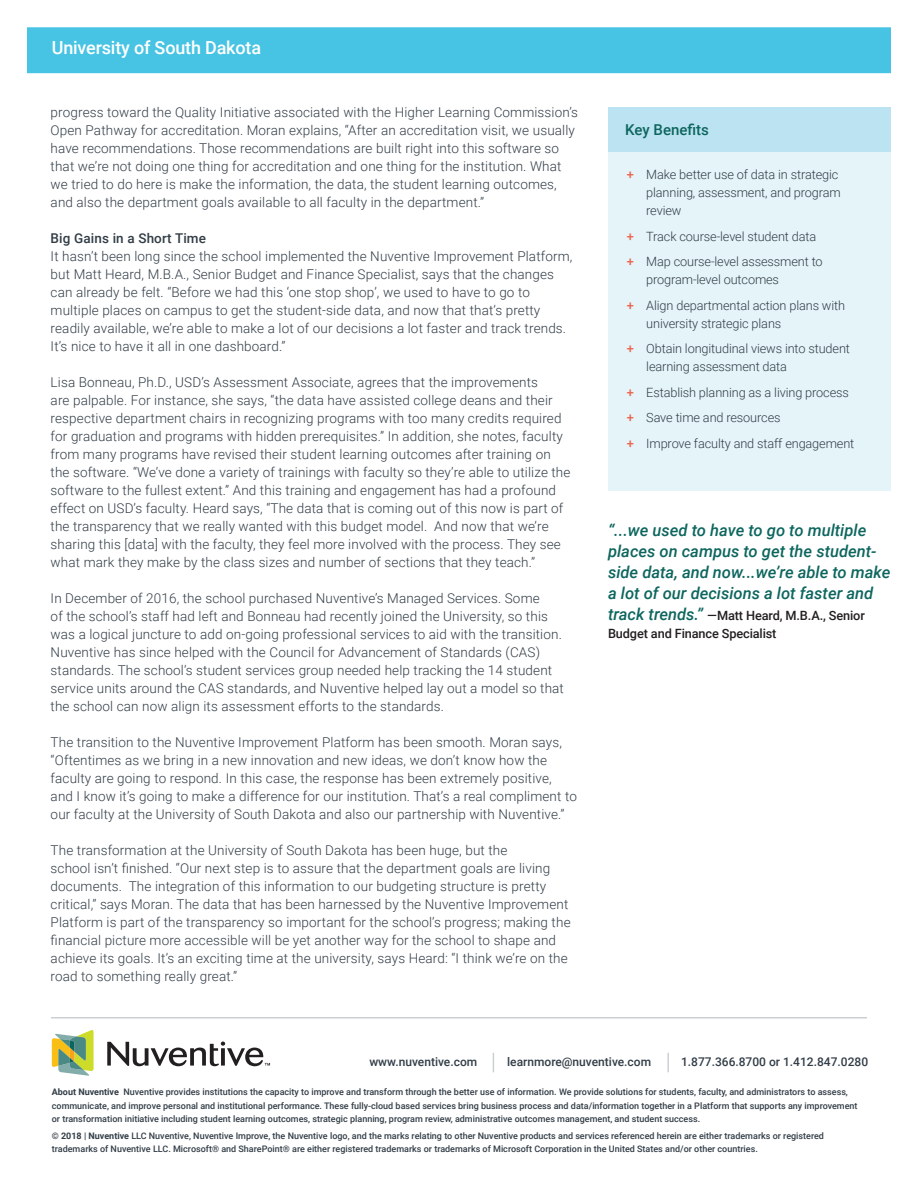
<style>
.page{position:relative;width:918px;height:1188px;background:#fff}
.page>*{position:absolute;margin:0;border:0;box-sizing:border-box;transform-origin:0 0}
.t1{font:500 18px "Roboto";letter-spacing:-.01em;color:#fff}
.t2{font:italic 500 16.5px/21px "Roboto";color:#0d665e}
.t3{font:500 15px "Roboto";color:#0d665e}
.t4{font:300 13.5px/18px "Roboto";letter-spacing:.01em;color:#323d47}
.t5{font:500 13.5px "Roboto";letter-spacing:.01em;color:#323d47}
.t6{font:300 12.75px/25.5px "Roboto";letter-spacing:-.01em;color:#323d47}
.t7{font:500 12.75px/18px "Roboto";letter-spacing:-.01em;color:#231f20}
.t8{font:500 12px "Roboto";color:#323d47}
.t9{font:500 9px/13.5px "Roboto";color:#323d47}
.s1{font-weight:500;color:#ec6750}
.s2{font-style:italic;font-size:16.5px;color:#0d665e}
.s3{font-weight:700}
</style>
<div class="page">
<div style="left:27px;top:27px;width:864px;height:46px;background:#47c3e3"></div>
<svg style="left:52px;top:1030px;width:42px;height:46px"></svg>
<svg style="left:107px;top:1042px;width:163px;height:24px"></svg>
<hr style="left:51px;top:1017px;width:816px;height:1px;background:#323d47">
<svg style="left:493px;top:1053px;width:1px;height:19px"></svg>
<svg style="left:667px;top:1053px;width:2px;height:19px"></svg>
<div style="left:608px;top:107px;width:283px;height:45px;background:#bce3f2"></div>
<div style="left:608px;top:152px;width:283px;height:339px;background:#e5f4f9"></div>
<h1 class="t1" style="left:52px;top:35px;width:211px">University of South Dakota</h1>
<p class="t4" style="left:51px;top:103px;width:529px">progress toward the Quality Initiative associated with the Higher Learning Commission’s Open Pathway for accreditation. Moran explains, “After an accreditation visit, we usually have recommendations. Those recommendations are built right into this software so that we’re not doing one thing for accreditation and one thing for the institution. What we tried to do here is make the information, the data, the student learning outcomes, and also the department goals available to all faculty in the department.”</p>
<p class="t5" style="left:51px;top:229px;width:157px">Big Gains in a Short Time</p>
<p class="t4" style="left:51px;top:247px;width:523px">It hasn’t been long since the school implemented the Nuventive Improvement Platform, but Matt Heard, M.B.A., Senior Budget and Finance Specialist, says that the changes can already be felt. “Before we had this ‘one stop shop’, we used to have to go to multiple places on campus to get the student-side data, and now that that’s pretty readily available, we’re able to make a lot of our decisions a lot faster and track trends.<br>It’s nice to have it all in one dashboard.”</p>
<p class="t4" style="left:51px;top:373px;width:521px">Lisa Bonneau, Ph.D., USD’s Assessment Associate, agrees that the improvements<br>are palpable. For instance, she says, “the data have assisted college deans and their respective department chairs in recognizing programs with too many credits required for graduation and programs with hidden prerequisites.” In addition, she notes, faculty from many programs have revised their student learning outcomes after training on the software. “We’ve done a variety of trainings with faculty so they’re able to utilize the software to the fullest extent.” And this training and engagement has had a profound effect on USD’s faculty. Heard says, “The data that is coming out of this now is part of the transparency that we really wanted with this budget model. And now that we’re sharing this [data] with the faculty, they feel more involved with the process. They see what mark they make by the class sizes and number of sections that they teach.”</p>
<p class="t4" style="left:51px;top:589px;width:515px">In December of 2016, the school purchased Nuventive’s Managed Services. Some<br>of the school’s staff had left and Bonneau had recently joined the University, so this was a logical juncture to add on-going professional services to aid with the transition.<br>Nuventive has since helped with the Council for Advancement of Standards (CAS) standards. The school’s student services group needed help tracking the 14 student service units around the CAS standards, and Nuventive helped lay out a model so that the school can now align its assessment efforts to the standards.</p>
<p class="t4" style="left:51px;top:733px;width:528px">The transition to the Nuventive Improvement Platform has been smooth. Moran says, “Oftentimes as we bring in a new innovation and new ideas, we don’t know how the faculty are going to respond. In this case, the response has been extremely positive, and I know it’s going to make a difference for our institution. That’s a real compliment to our faculty at the University of South Dakota and also our partnership with Nuventive.”</p>
<p class="t4" style="left:51px;top:841px;width:522px">The transformation at the University of South Dakota has been huge, but the<br>school isn’t finished. “Our next step is to assure that the department goals are living documents. The integration of this information to our budgeting structure is pretty critical,” says Moran. The data that has been harnessed by the Nuventive Improvement Platform is part of the transparency so important for the school’s progress; making the financial picture more accessible will be yet another way for the school to shape and achieve its goals. It’s an exciting time at the university, says Heard: “I think we’re on the road to something really great.”</p>
<p class="t3" style="left:625px;top:119px;width:85px">Key Benefits</p>
<p class="t6" style="left:646px;top:165px;width:196px;line-height:18px;text-indent:-20px"><span class="s1">+</span> Make better use of data in strategic planning, assessment, and program review</p>
<p class="t6" style="left:627px;top:223px;width:197px"><span class="s1">+</span> Track course-level student data <span class="s1">+</span> Map course-level assessment to</p>
<p class="t6" style="left:627px;top:267px;width:220px;text-indent:20px">program-level outcomes<br><span class="s1">+</span> Align departmental action plans with</p>
<p class="t6" style="left:627px;top:310px;width:225px;text-indent:20px">university strategic plans<br><span class="s1">+</span> Obtain longitudinal views into student</p>
<p class="t6" style="left:627px;top:354px;width:229px;text-indent:20px">learning assessment data<br><span class="s1">+</span> Establish planning as a living process <span class="s1">+</span> Save time and resources<br><span class="s1">+</span> Improve faculty and staff engagement</p>
<p class="t2" style="left:608px;top:519px;width:284px">“...we used to have to go to multiple places on campus to get the student&shy;side data, and now...we’re able to make a lot of our decisions a lot faster and</p>
<p class="t7" style="left:608px;top:606px;width:258px"><span class="s2">track trends.”</span> —Matt Heard, M.B.A., Senior<br>Budget and Finance Specialist</p>
<p class="t8" style="left:369px;top:1054px;width:109px">www.nuventive.com</p>
<p class="t8" style="left:507px;top:1054px;width:146px">learnmore@nuventive.com</p>
<p class="t8" style="left:681px;top:1054px;width:189px">1.877.366.8700 or 1.412.847.0280</p>
<p class="t9" style="left:52px;top:1085px;width:807px"><span class="s3">About Nuventive</span> Nuventive provides institutions the capacity to improve and transform through the better use of information. We provide solutions for students, faculty, and administrators to assess, communicate, and improve personal and institutional performance. These fully-cloud based services bring business process and data/information together in a Platform that supports any improvement or transformation initiative including student learning outcomes, strategic planning, program review, administrative outcomes management, and student success.</p>
<p class="t9" style="left:52px;top:1128px;width:774px"><span class="s3">© 2018 | Nuventive</span> LLC Nuventive, Nuventive Improve, the Nuventive logo, and the marks relating to other Nuventive products and services referenced herein are either trademarks or registered trademarks of Nuventive LLC. Microsoft® and SharePoint® are either registered trademarks or trademarks of Microsoft Corporation in the United States and/or other countries.</p>
</div>
